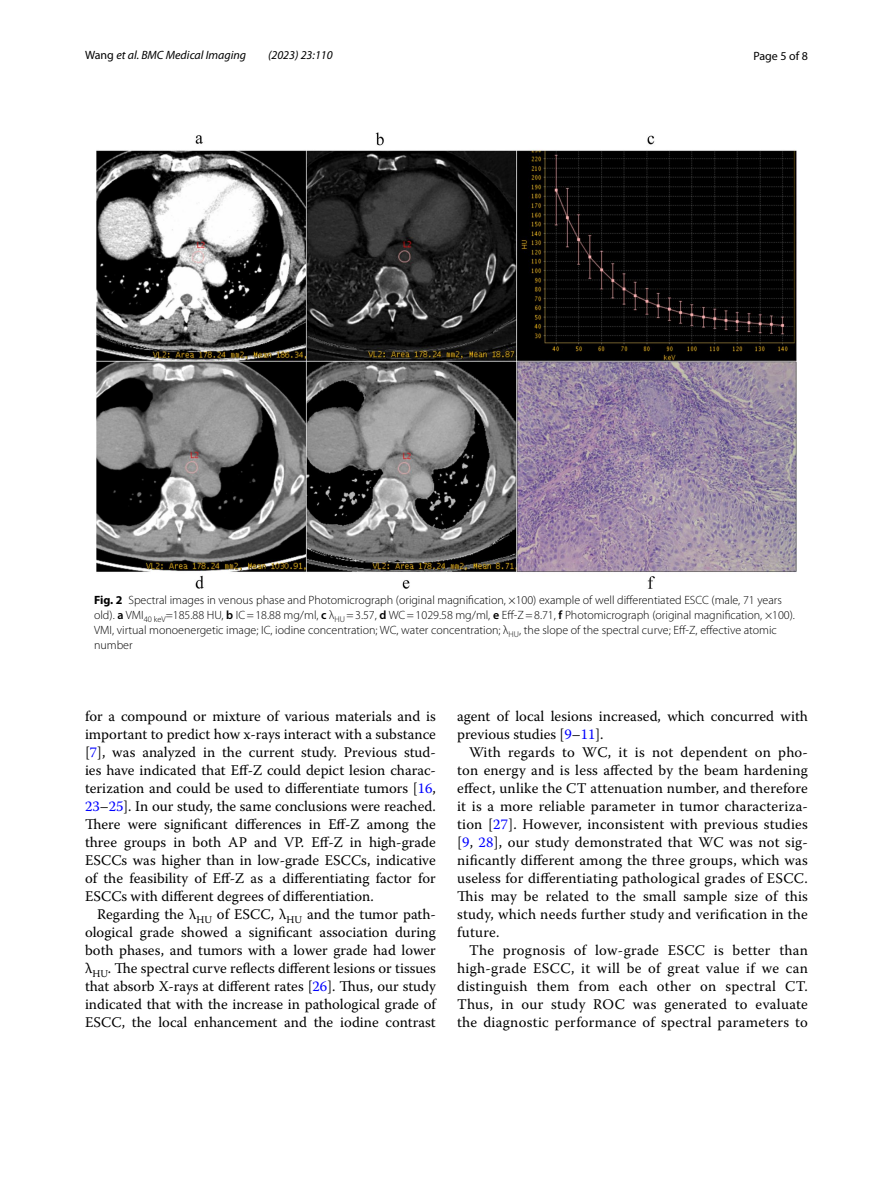
<style>
.page{position:relative;width:893px;height:1187px;background:#fff}
.page>*{position:absolute;margin:0;border:0;box-sizing:border-box;transform-origin:0 0}
.t1{font:14.7px/18px "Warnock Pro";letter-spacing:.005em;color:#000;text-align:justify}
.t2{font:300 12px/15px "Myriad Pro";color:#000}
.t3{font:italic 12px "Myriad Pro";color:#000}
.t4{font:12px "Myriad Pro";color:#000}
.s1{font-style:normal}
.s2{font-weight:700}
.s3{font-weight:600}
.s4{color:#00f}
</style>
<div class="page">
<img style="left:96px;top:133px;width:701px;height:455px">
<p class="t3" style="left:85px;top:48px;width:163px"><span class="s1">Wang</span> et al. BMC Medical Imaging</p>
<p class="t3" style="left:268px;top:48px;width:66px">(2023) 23:110</p>
<p class="t4" style="left:753px;top:48px;width:56px">Page 5 of 8</p>
<p class="t2" style="left:94px;top:592px;width:702px"><span class="s2">Fig. 2</span> Spectral images in venous phase and Photomicrograph (original magnification, ×100) example of well differentiated ESCC (male, 71 years old). <span class="s3">a</span> VMI<sub>40</sub> <sub>keV</sub>=185.88 HU, <span class="s3">b</span> IC=18.88 mg/ml, <span class="s3">c</span> λ<sub>HU</sub> =3.57, <span class="s3">d</span> WC=1029.58 mg/ml, <span class="s3">e</span> Eff-Z=8.71, <span class="s3">f</span> Photomicrograph (original magnification, ×100).<br>VMI, virtual monoenergetic image; IC, iodine concentration; WC, water concentration; λ<sub>HU</sub>, the slope of the spectral curve; Eff-Z, effective atomic number</p>
<p class="t1" style="left:85px;top:707px;width:352px">for a compound or mixture of various materials and is important to predict how x-rays interact with a substance [<span class="s4">7</span>], was analyzed in the current study. Previous stud&shy;ies have indicated that Eff-Z could depict lesion charac&shy;terization and could be used to differentiate tumors [<span class="s4">16</span>, <span class="s4">23</span>–<span class="s4">25</span>]. In our study, the same conclusions were reached.<br>There were significant differences in Eff-Z among the three groups in both AP and VP. Eff-Z in high-grade ESCCs was higher than in low-grade ESCCs, indicative of the feasibility of Eff-Z as a differentiating factor for ESCCs with different degrees of differentiation.</p>
<p class="t1" style="left:85px;top:905px;width:352px;text-indent:12px">Regarding the λ<sub>HU</sub> of ESCC, λ<sub>HU</sub> and the tumor path&shy;ological grade showed a significant association during both phases, and tumors with a lower grade had lower λ<sub>HU</sub>. The spectral curve reflects different lesions or tissues that absorb X-rays at different rates [<span class="s4">26</span>]. Thus, our study indicated that with the increase in pathological grade of ESCC, the local enhancement and the iodine contrast</p>
<p class="t1" style="left:457px;top:707px;width:352px">agent of local lesions increased, which concurred with previous studies [<span class="s4">9</span>–<span class="s4">11</span>].</p>
<p class="t1" style="left:457px;top:743px;width:352px;text-indent:12px">With regards to WC, it is not dependent on pho&shy;ton energy and is less affected by the beam hardening effect, unlike the CT attenuation number, and therefore it is a more reliable parameter in tumor characteriza&shy;tion [<span class="s4">27</span>]. However, inconsistent with previous studies [<span class="s4">9</span>, <span class="s4">28</span>], our study demonstrated that WC was not sig&shy;nificantly different among the three groups, which was useless for differentiating pathological grades of ESCC.<br>This may be related to the small sample size of this study, which needs further study and verification in the future.</p>
<p class="t1" style="left:457px;top:941px;width:352px;text-indent:12px">The prognosis of low-grade ESCC is better than high-grade ESCC, it will be of great value if we can distinguish them from each other on spectral CT.<br>Thus, in our study ROC was generated to evaluate the diagnostic performance of spectral parameters to</p>
</div>
